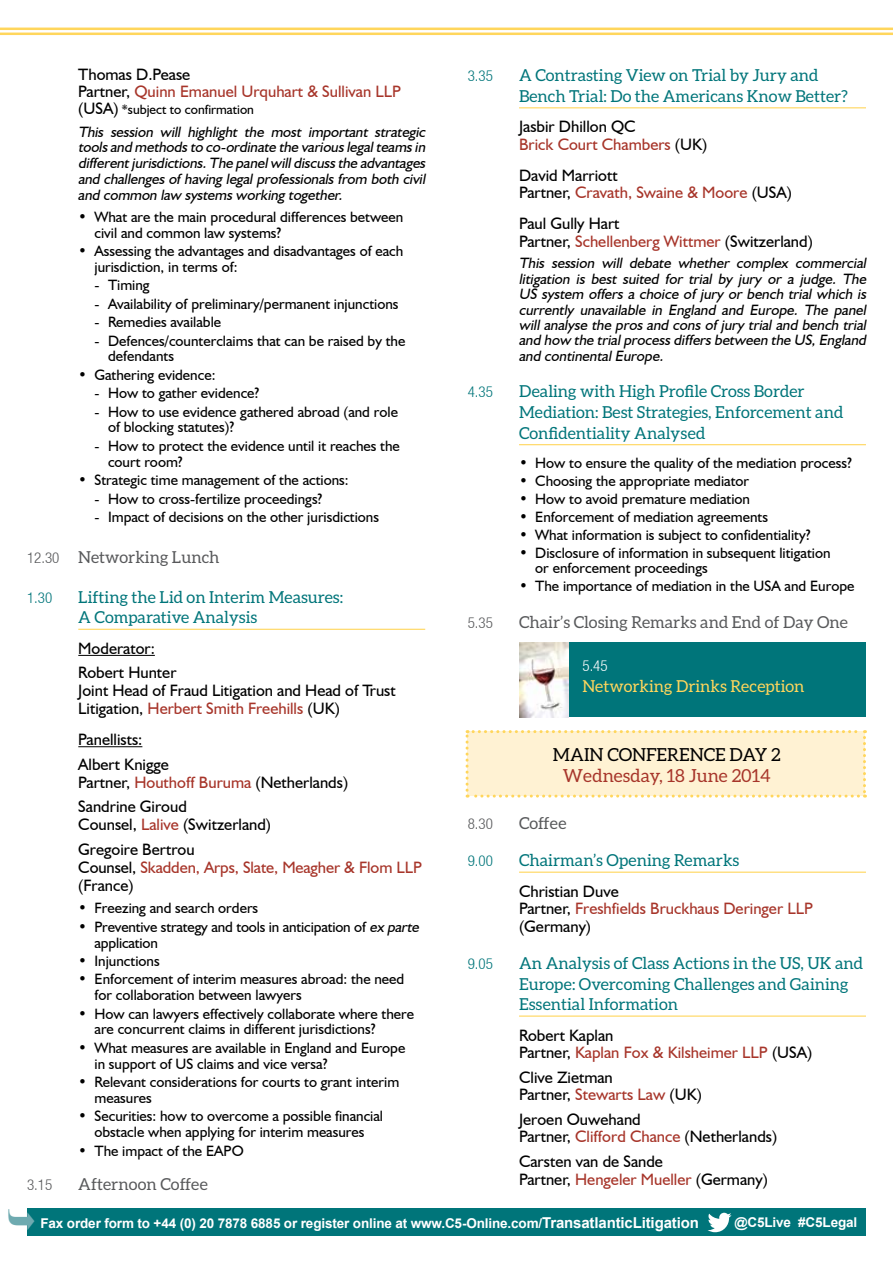
<style>
.page{position:relative;width:893px;height:1263px;background:#fff}
.page>*{position:absolute;margin:0;border:0;box-sizing:border-box;transform-origin:0 0}
.t1{font:18px "Aleo";color:#a7352a}
.t2{font:18px "Aleo";color:#000}
.t3{font:16.5px/17.5px "Humanist 521 BT";color:#000}
.t4{font:16.5px/20.7px "Aleo";color:#00757a}
.t5{font:16.5px/17.5px "Humanist 521 BT";color:#a7352a}
.t6{font:16.5px "Aleo";color:#58595b}
.t7{font:16.5px "Aleo";color:#ffd65c}
.t8{font:15px/15.8px "Humanist 521 BT";color:#000}
.t9{font:italic 15px/15.3px "Humanist 521 BT";color:#000;text-align:justify}
.t10{font:300 condensed 15px "Helvetica Neue";color:#00757a}
.t11{font:300 condensed 15px "Helvetica Neue";color:#58595b}
.t12{font:300 condensed 15px "Helvetica Neue";color:#fff}
.t13{font:700 13.5px "Arial";letter-spacing:-.01em;color:#fff}
.t14{font:13.5px "Humanist 521 BT";color:#000}
.s1{color:#000}
.s2{font-size:16.5px}
.s3{font-family:"Helvetica Neue";font-weight:300;font-stretch:condensed;font-size:15px}
.s4{color:#a7352a}
.s5{font-style:italic}
.s6{font-size:15px}
</style>
<div class="page">
<div style="left:520px;top:642px;width:346px;height:75px;background:#00757a"></div>
<img style="left:520px;top:642px;width:48px;height:75px">
<div style="left:466px;top:730px;width:400px;height:67px;background:#fff2d3"></div>
<div style="left:27px;top:1209px;width:839px;height:27px;background:#00757a"></div>
<hr style="left:78px;top:629px;width:347px;height:1px;background:#ffd65c">
<hr style="left:78px;top:655px;width:77px;height:1px;background:#000">
<hr style="left:78px;top:746px;width:64px;height:1px;background:#000">
<hr style="left:519px;top:107px;width:347px;height:1px;background:#ffd65c">
<hr style="left:519px;top:444px;width:347px;height:1px;background:#ffd65c">
<hr style="left:519px;top:872px;width:347px;height:1px;background:#ffd65c">
<hr style="left:519px;top:1015px;width:347px;height:2px;background:#ffd65c">
<svg style="left:707px;top:1213px;width:24px;height:19px"></svg>
<hr style="left:0;top:28px;width:893px;height:2px;background:#ffd65c">
<hr style="left:0;top:33px;width:893px;height:2px;background:#ffd65c">
<p class="t5" style="left:78px;top:65px;width:324px"><span class="s1">Thomas D.Pease<br>Partner,</span> Quinn Emanuel Urquhart &amp; Sullivan LLP</p>
<p class="t14" style="left:78px;top:101px;width:177px"><span class="s2">(USA)</span> *subject to confirmation</p>
<p class="t9" style="left:78px;top:123px;width:352px;line-height:15.8px">This session will highlight the most important strategic toolsand methodsto co-ordinate the variouslegalteamsin differentjurisdictions.The panelwilldiscussthe advantages and challengesof having legalprofessionalsfrom both civil and common law systemsworking together.</p>
<p class="t8" style="left:94px;top:209px;width:310px;text-indent:-16px">• What are the main procedural differences between civil and common law systems?</p>
<p class="t8" style="left:94px;top:243px;width:310px;text-indent:-16px">• Assessing the advantages and disadvantages of each jurisdiction, in terms of:</p>
<p class="t8" style="left:94px;top:277px;width:57px">- Timing</p>
<p class="t8" style="left:94px;top:295px;width:306px">- Availability of preliminary/permanent injunctions</p>
<p class="t8" style="left:94px;top:314px;width:128px">- Remedies available</p>
<p class="t8" style="left:108px;top:332px;width:299px;text-indent:-14px">- Defences/counterclaims that can be raised by the defendants</p>
<p class="t8" style="left:78px;top:367px;width:139px">• Gathering evidence:</p>
<p class="t8" style="left:94px;top:385px;width:166px">- How to gather evidence?</p>
<p class="t8" style="left:108px;top:403px;width:291px;text-indent:-14px">- How to use evidence gathered abroad (and role of blocking statutes)?</p>
<p class="t8" style="left:108px;top:438px;width:293px;text-indent:-14px">- How to protect the evidence until it reaches the court room?</p>
<p class="t8" style="left:78px;top:472px;width:272px">• Strategic time management of the actions:</p>
<p class="t8" style="left:94px;top:490px;width:229px">- How to cross-fertilize proceedings?</p>
<p class="t8" style="left:94px;top:509px;width:286px">- Impact of decisions on the other jurisdictions</p>
<p class="t6" style="left:27px;top:547px;width:194px"><span class="s3">12.30</span> Networking Lunch</p>
<p class="t10" style="left:27px;top:589px;width:27px">1.30</p>
<p class="t4" style="left:78px;top:587px;width:266px;line-height:20.2px">Lifting the Lid on Interim Measures:<br>A Comparative Analysis</p>
<p class="t3" style="left:78px;top:635px;width:100px;line-height:24.8px">Moderator:<br>Robert Hunter</p>
<p class="t3" style="left:78px;top:681px;width:319px;line-height:18px">Joint Head of Fraud Litigation and Head of Trust<br>Litigation, <span class="s4">Herbert Smith Freehills</span> (UK)</p>
<p class="t3" style="left:78px;top:726px;width:92px;line-height:24.8px">Panellists:<br>Albert Knigge</p>
<p class="t3" style="left:78px;top:769px;width:271px;line-height:24.8px">Partner, <span class="s4">Houthoff Buruma</span> (Netherlands)<br>Sandrine Giroud</p>
<p class="t3" style="left:78px;top:812px;width:194px;line-height:24.8px">Counsel, <span class="s4">Lalive</span> (Switzerland)<br>Gregoire Bertrou</p>
<p class="t5" style="left:78px;top:858px;width:345px;line-height:18px"><span class="s1">Counsel,</span> Skadden, Arps, Slate, Meagher &amp; Flom LLP <span class="s1">(France)</span></p>
<p class="t8" style="left:78px;top:900px;width:181px">• Freezing and search orders</p>
<p class="t8" style="left:94px;top:918px;width:329px;text-indent:-16px">• Preventive strategy and tools in anticipation of <span class="s5">ex parte </span>application</p>
<p class="t8" style="left:78px;top:953px;width:83px">• Injunctions</p>
<p class="t8" style="left:94px;top:971px;width:311px;text-indent:-16px">• Enforcement of interim measures abroad: the need for collaboration between lawyers</p>
<p class="t8" style="left:94px;top:1005px;width:321px;text-indent:-16px">• How can lawyers effectively collaborate where there are concurrent claims in different jurisdictions?</p>
<p class="t8" style="left:94px;top:1039px;width:312px;text-indent:-16px">• What measures are available in England and Europe in support of US claims and vice versa?</p>
<p class="t8" style="left:94px;top:1074px;width:306px;text-indent:-16px">• Relevant considerations for courts to grant interim measures</p>
<p class="t8" style="left:78px;top:1108px;width:306px;text-align:center">• Securities: how to overcome a possible financial obstacle when applying for interim measures</p>
<p class="t8" style="left:78px;top:1142px;width:167px">• The impact of the EAPO</p>
<p class="t11" style="left:27px;top:1176px;width:27px">3.15</p>
<p class="t6" style="left:78px;top:1175px;width:131px">Afternoon Coffee</p>
<p class="t10" style="left:468px;top:67px;width:27px">3.35</p>
<p class="t4" style="left:519px;top:65px;width:330px">A Contrasting View on Trial by Jury and<br>Bench Trial: Do the Americans Know Better?</p>
<p class="t3" style="left:519px;top:118px;width:190px">Jasbir Dhillon QC<br><span class="s4">Brick Court Chambers</span> (UK)</p>
<p class="t3" style="left:519px;top:166px;width:274px">David Marriott<br>Partner, <span class="s4">Cravath, Swaine &amp; Moore</span> (USA)</p>
<p class="t3" style="left:519px;top:214px;width:295px">Paul Gully Hart<br>Partner, <span class="s4">Schellenberg Wittmer</span> (Switzerland)</p>
<p class="t9" style="left:519px;top:255px;width:352px">This session will debate whether complex commercial litigation is best suited for trial by jury or a judge. The US system offers a choice of jury or bench trial which is currently unavailable in England and Europe. The panel will analyse the pros and cons of jury trial and bench trial and how the trialprocessdiffersbetween the US,England and continentalEurope.</p>
<p class="t10" style="left:468px;top:384px;width:27px">4.35</p>
<p class="t4" style="left:519px;top:381px;width:326px">Dealing with High Profile Cross Border<br>Mediation: Best Strategies, Enforcement and<br>Confidentiality Analysed</p>
<p class="t8" style="left:519px;top:454px;width:334px">• How to ensure the quality of the mediation process?</p>
<p class="t8" style="left:519px;top:472px;width:232px">• Choosing the appropriate mediator</p>
<p class="t8" style="left:519px;top:490px;width:233px">• How to avoid premature mediation</p>
<p class="t8" style="left:519px;top:509px;width:251px">• Enforcement of mediation agreements</p>
<p class="t8" style="left:519px;top:527px;width:293px">• What information is subject to confidentiality?</p>
<p class="t8" style="left:535px;top:545px;width:297px;line-height:15.3px;text-indent:-16px">• Disclosure of information in subsequent litigation or enforcement proceedings</p>
<p class="t8" style="left:519px;top:578px;width:337px">• The importance of mediation in the USA and Europe</p>
<p class="t11" style="left:468px;top:614px;width:27px">5.35</p>
<p class="t6" style="left:519px;top:613px;width:330px">Chair’s Closing Remarks and End of Day One</p>
<p class="t12" style="left:582px;top:657px;width:27px">5.45</p>
<p class="t7" style="left:582px;top:677px;width:224px">Networking Drinks Reception</p>
<p class="t2" style="left:553px;top:744px;width:30px">Main</p>
<p class="t2" style="left:607px;top:744px;width:25px">Conference</p>
<p class="t2" style="left:730px;top:744px;width:53px">Day 2</p>
<p class="t1" style="left:563px;top:765px;width:209px">Wednesday, 18 June 2014</p>
<p class="t11" style="left:468px;top:815px;width:27px">8.30</p>
<p class="t6" style="left:519px;top:814px;width:49px">Coffee</p>
<p class="t10" style="left:468px;top:852px;width:27px">9.00</p>
<p class="t4" style="left:519px;top:850px;width:222px">Chairman’s Opening Remarks</p>
<p class="t5" style="left:519px;top:882px;width:295px"><span class="s1">Christian Duve<br>Partner,</span> Freshfields Bruckhaus Deringer LLP <span class="s1">(Germany)</span></p>
<p class="t10" style="left:468px;top:955px;width:27px">9.05</p>
<p class="t4" style="left:519px;top:952px;width:346px">An Analysis of Class Actions in the US, UK and<br>Europe: Overcoming Challenges and Gaining<br>Essential Information</p>
<p class="t3" style="left:519px;top:1026px;width:295px">Robert Kaplan<br>Partner, <span class="s4">Kaplan Fox &amp; Kilsheimer LLP</span> (USA)</p>
<p class="t3" style="left:519px;top:1068px;width:184px">Clive Zietman<br>Partner, <span class="s4">Stewarts Law</span> (UK)</p>
<p class="t3" style="left:519px;top:1110px;width:260px">Jeroen Ouwehand<br>Partner, <span class="s4">Clifford Chance</span> (Netherlands)</p>
<p class="t3" style="left:519px;top:1152px;width:250px;line-height:18px">Carsten van de Sande<br>Partner, <span class="s4">Hengeler Mueller</span> (Germany)</p>
<p class="t13" style="left:734px;top:1213px;width:124px">@C5Live #C5Legal</p>
<p class="t13" style="left:40px;top:1214px;width:660px">Fax order form to +44 (0) 20 7878 6885 or register online at www.C5-Online.com/<span class="s6">TransatlanticLitigation</span></p>
</div>
